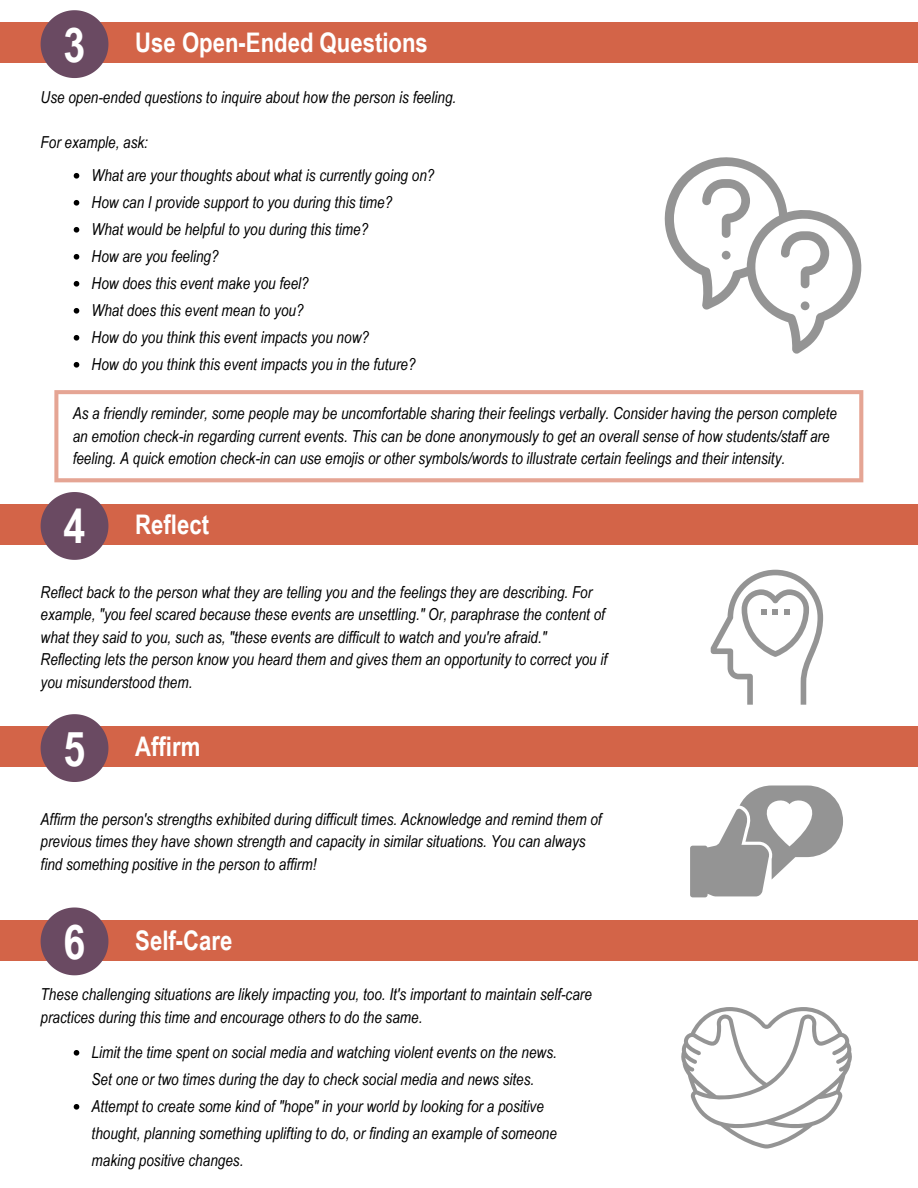
<style>
.page{position:relative;width:918px;height:1188px;background:#fff}
.page>*{position:absolute;margin:0;border:0;box-sizing:border-box;transform-origin:0 0}
.t1{font:700 48px "Arial Narrow";color:#fff}
.t2{font:700 27px "Arial Narrow";color:#fff}
.t3{font:italic 16.5px/22.5px "Arial Narrow";color:#000}
</style>
<div class="page">
<div style="left:0;top:23px;width:918px;height:40px;background:#d36448"></div>
<svg style="left:41px;top:10px;width:67px;height:68px"></svg>
<div style="left:0;top:727px;width:918px;height:40px;background:#d36448"></div>
<svg style="left:41px;top:714px;width:67px;height:68px"></svg>
<svg style="left:664px;top:157px;width:198px;height:197px"></svg>
<svg style="left:54px;top:390px;width:809px;height:92px"></svg>
<svg style="left:74px;top:173px;width:5px;height:6px"></svg>
<svg style="left:74px;top:200px;width:5px;height:6px"></svg>
<svg style="left:74px;top:227px;width:5px;height:6px"></svg>
<svg style="left:74px;top:254px;width:5px;height:6px"></svg>
<svg style="left:74px;top:281px;width:5px;height:6px"></svg>
<svg style="left:74px;top:308px;width:5px;height:6px"></svg>
<svg style="left:74px;top:335px;width:5px;height:6px"></svg>
<svg style="left:74px;top:362px;width:5px;height:6px"></svg>
<div style="left:0;top:920px;width:918px;height:40px;background:#d36448"></div>
<svg style="left:41px;top:907px;width:67px;height:68px"></svg>
<svg style="left:74px;top:1050px;width:5px;height:6px"></svg>
<svg style="left:74px;top:1104px;width:5px;height:6px"></svg>
<svg style="left:681px;top:1007px;width:171px;height:142px"></svg>
<div style="left:0;top:504px;width:918px;height:41px;background:#d36448"></div>
<svg style="left:41px;top:492px;width:67px;height:68px"></svg>
<svg style="left:711px;top:570px;width:112px;height:135px"></svg>
<svg style="left:690px;top:785px;width:153px;height:112px"></svg>
<p class="t1" style="left:64px;top:17px;width:23px">3</p>
<p class="t2" style="left:135px;top:27px;width:294px">Use Open-Ended Questions</p>
<p class="t3" style="left:41px;top:86px;width:417px">Use open-ended questions to inquire about how the person is feeling.</p>
<p class="t3" style="left:41px;top:131px;width:109px">For example, ask:</p>
<p class="t3" style="left:92px;top:164px;width:344px">What are your thoughts about what is currently going on?</p>
<p class="t3" style="left:92px;top:191px;width:302px">How can I provide support to you during this time?</p>
<p class="t3" style="left:92px;top:218px;width:278px">What would be helpful to you during this time?</p>
<p class="t3" style="left:92px;top:245px;width:129px">How are you feeling?</p>
<p class="t3" style="left:92px;top:272px;width:219px">How does this event make you feel?</p>
<p class="t3" style="left:92px;top:299px;width:213px">What does this event mean to you?</p>
<p class="t3" style="left:92px;top:326px;width:279px">How do you think this event impacts you now?</p>
<p class="t3" style="left:92px;top:353px;width:325px">How do you think this event impacts you in the future?</p>
<p class="t3" style="left:73px;top:402px;width:766px">As a friendly reminder, some people may be uncomfortable sharing their feelings verbally. Consider having the person complete an emotion check-in regarding current events. This can be done anonymously to get an overall sense of how students/staff are feeling. A quick emotion check-in can use emojis or other symbols/words to illustrate certain feelings and their intensity.</p>
<p class="t1" style="left:64px;top:499px;width:23px">4</p>
<p class="t2" style="left:135px;top:509px;width:75px">Reflect</p>
<p class="t3" style="left:41px;top:580px;width:568px">Reflect back to the person what they are telling you and the feelings they are describing. For example, "you feel scared because these events are unsettling." Or, paraphrase the content of what they said to you, such as, "these events are difficult to watch and you're afraid." Reflecting lets the person know you heard them and gives them an opportunity to correct you if you misunderstood them.</p>
<p class="t1" style="left:64px;top:721px;width:23px">5</p>
<p class="t2" style="left:135px;top:731px;width:67px">Affirm</p>
<p class="t3" style="left:41px;top:807px;width:563px">Affirm the person's strengths exhibited during difficult times. Acknowledge and remind them of previous times they have shown strength and capacity in similar situations. You can always find something positive in the person to affirm!</p>
<p class="t1" style="left:64px;top:914px;width:23px">6</p>
<p class="t2" style="left:135px;top:924px;width:99px">Self-Care</p>
<p class="t3" style="left:41px;top:983px;width:553px">These challenging situations are likely impacting you, too. It's important to maintain self-care practices during this time and encourage others to do the same.</p>
<p class="t3" style="left:92px;top:1038px;width:467px;line-height:27px">Limit the time spent on social media and watching violent events on the news.<br>Set one or two times during the day to check social media and news sites.</p>
<p class="t3" style="left:92px;top:1092px;width:467px;line-height:27px">Attempt to create some kind of "hope" in your world by looking for a positive thought, planning something uplifting to do, or finding an example of someone making positive changes.</p>
</div>
